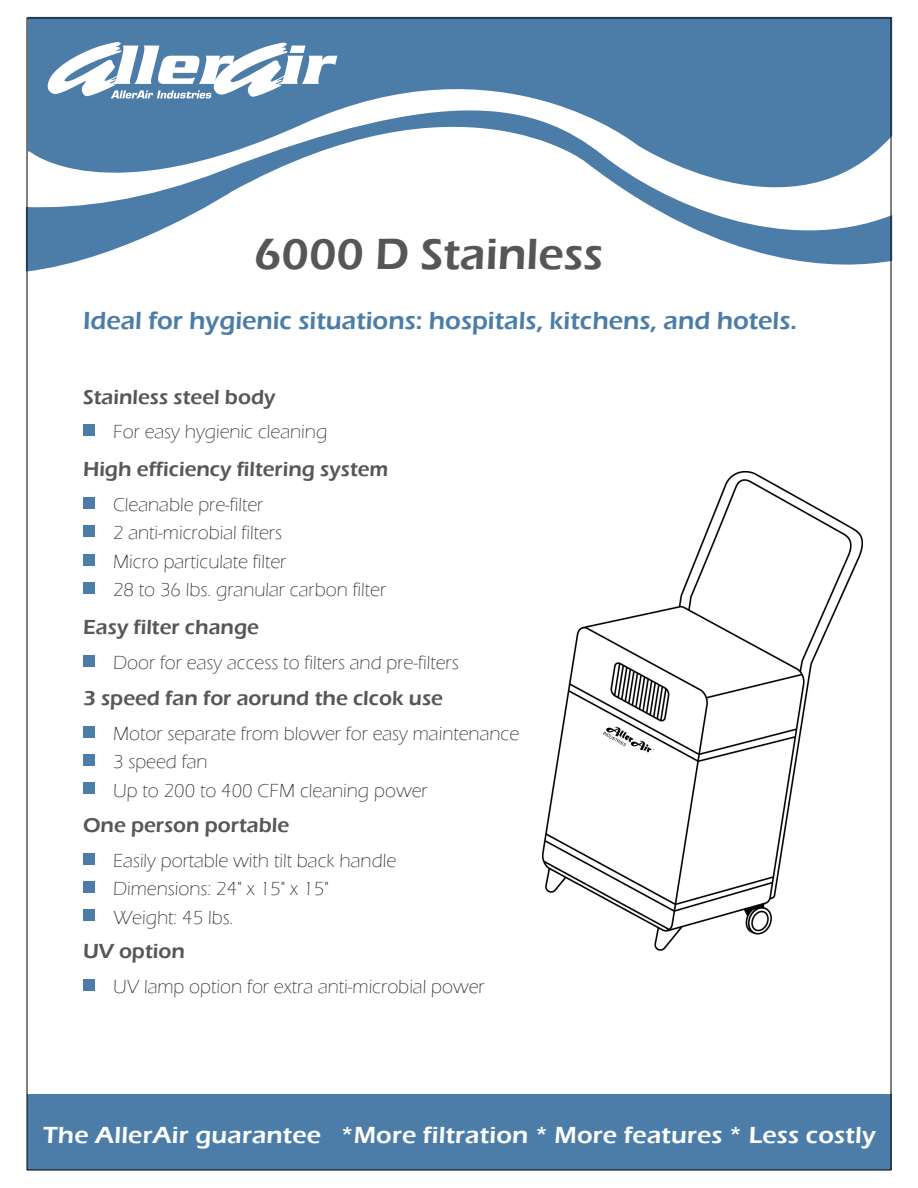
<style>
.page{position:relative;width:918px;height:1188px;background:#fff}
.page>*{position:absolute;margin:0;border:0;box-sizing:border-box;transform-origin:0 0}
.t1{font:600 45px "Eras ITC";color:#565656}
.t2{font:600 25.5px "Eras ITC";color:#4c7da9}
.t3{font:600 24px "Eras ITC";letter-spacing:.01em;color:#fff;scale:1.05 1}
.t4{font:600 21px "Eras ITC";color:#575757}
.t5{font:300 19.5px/28.5px "Eras ITC";color:#2b2b2b}
</style>
<div class="page">
<div style="left:83px;top:425px;width:11px;height:11px;background:#4c7da9"></div>
<div style="left:27px;top:1095px;width:864px;height:75px;background:#4c7da9"></div>
<div style="left:28px;top:17px;width:864px;height:50px;background:#4c7da9"></div>
<svg style="left:26px;top:67px;width:866px;height:205px"></svg>
<svg style="left:45px;top:42px;width:292px;height:57px"></svg>
<div style="left:83px;top:497px;width:11px;height:11px;background:#4c7da9"></div>
<div style="left:83px;top:525px;width:11px;height:11px;background:#4c7da9"></div>
<div style="left:83px;top:554px;width:11px;height:12px;background:#4c7da9"></div>
<div style="left:83px;top:582px;width:11px;height:12px;background:#4c7da9"></div>
<div style="left:83px;top:655px;width:11px;height:11px;background:#4c7da9"></div>
<div style="left:83px;top:979px;width:11px;height:11px;background:#4c7da9"></div>
<div style="left:83px;top:726px;width:11px;height:11px;background:#4c7da9"></div>
<div style="left:83px;top:754px;width:11px;height:11px;background:#4c7da9"></div>
<div style="left:83px;top:782px;width:11px;height:12px;background:#4c7da9"></div>
<div style="left:83px;top:853px;width:11px;height:11px;background:#4c7da9"></div>
<div style="left:83px;top:881px;width:11px;height:11px;background:#4c7da9"></div>
<div style="left:83px;top:909px;width:11px;height:12px;background:#4c7da9"></div>
<img style="left:543px;top:471px;width:319px;height:479px">
<h1 class="t1" style="left:254px;top:229px;width:351px">6000 D Stainless</h1>
<h2 class="t2" style="left:83px;top:306px;width:716px">Ideal for hygienic situations: hospitals, kitchens, and hotels.</h2>
<p class="t4" style="left:83px;top:385px;width:194px">Stainless steel body</p>
<p class="t5" style="left:113px;top:418px;width:216px">For easy hygienic cleaning</p>
<p class="t4" style="left:83px;top:457px;width:307px">High efficiency filtering system</p>
<p class="t5" style="left:113px;top:490px;width:275px">Cleanable pre-filter<br>2 anti-microbial filters<br>Micro particulate filter<br>28 to 36 lbs. granular carbon filter</p>
<p class="t4" style="left:83px;top:615px;width:177px">Easy filter change</p>
<p class="t5" style="left:113px;top:648px;width:347px">Door for easy access to filters and pre-filters</p>
<p class="t4" style="left:83px;top:686px;width:361px">3 speed fan for aorund the clcok use</p>
<p class="t5" style="left:113px;top:719px;width:408px">Motor separate from blower for easy maintenance<br>3 speed fan<br>Up to 200 to 400 CFM cleaning power</p>
<p class="t4" style="left:83px;top:813px;width:208px">One person portable</p>
<p class="t5" style="left:113px;top:846px;width:285px">Easily portable with tilt back handle<br>Dimensions: 24" x 15" x 15"<br>Weight: 45 lbs.</p>
<p class="t4" style="left:83px;top:939px;width:103px">UV option</p>
<p class="t5" style="left:113px;top:972px;width:373px">UV lamp option for extra anti-microbial power</p>
<p class="t3" style="left:43px;top:1122px;width:794px">The AllerAir guarantee *More filtration * More features * Less costly</p>
</div>
